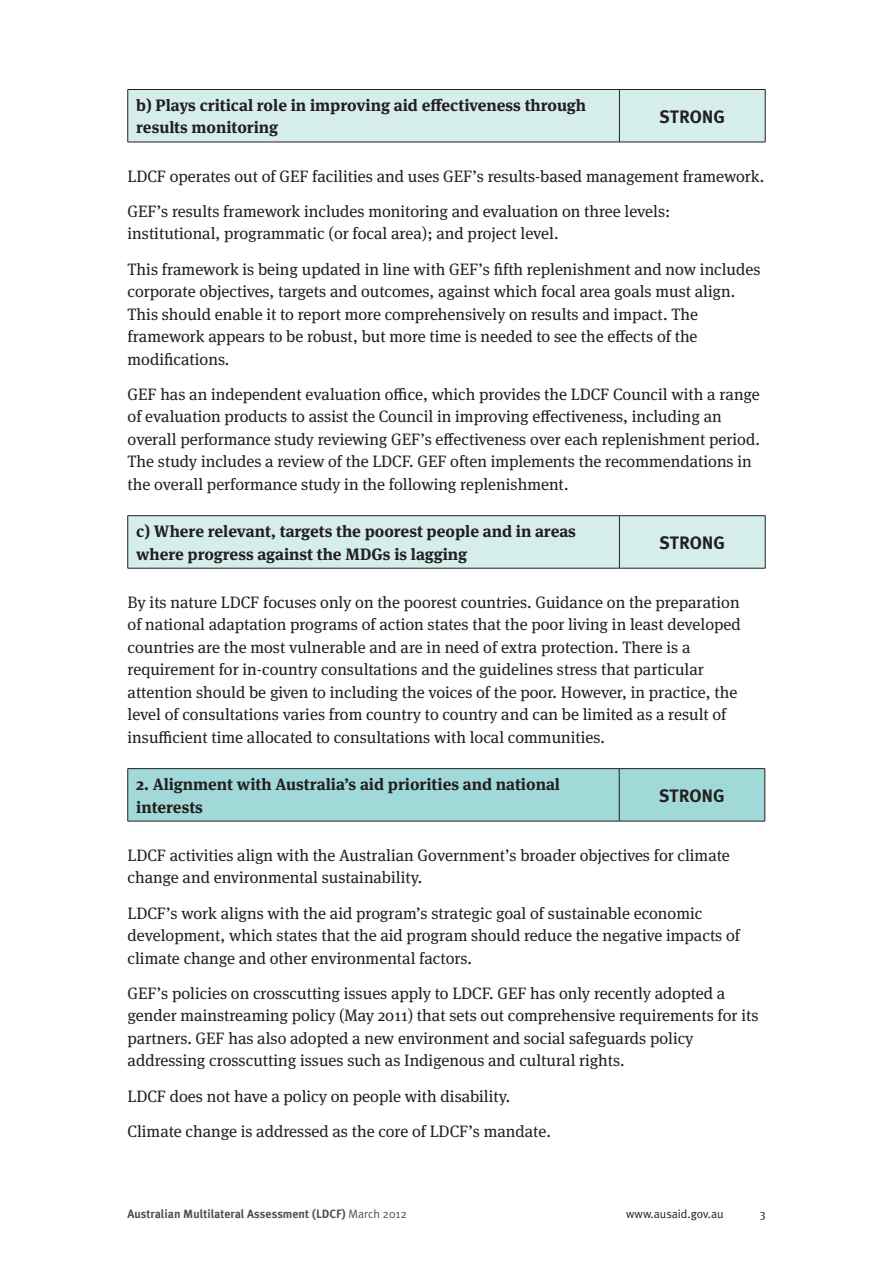
<style>
.page{position:relative;width:893px;height:1263px;background:#fff}
.page>*{position:absolute;margin:0;border:0;box-sizing:border-box;transform-origin:0 0}
._08bbbb_RIGHT_COLUMN{font:700 18px "Meta Plus";color:#231f20}
._04__BODY_TEXT{font:16.5px/22.5px "Meta Serif OT";color:#231f20}
._04__BODY_TEXT-2{font:700 16.5px/22.5px "Meta Serif OT";color:#231f20}
.t1{font:700 12px "Meta Plus";color:#53534a}
.t2{font:12px "Meta Plus Normal";color:#231f20}
.t3{font:12px "Meta Serif OT";color:#231f20}
.s1{font-family:"Meta Plus Normal";font-weight:400}
</style>
<div class="page">
<div style="left:128px;top:90px;width:637px;height:52px;background:#d5edeb"></div>
<hr style="left:128px;top:89px;width:491px;height:1px;background:#231f20">
<hr style="left:619px;top:89px;width:146px;height:1px;background:#231f20">
<hr style="left:619px;top:90px;width:1px;height:52px;background:#231f20">
<hr style="left:128px;top:142px;width:491px;height:1px;background:#231f20">
<hr style="left:619px;top:142px;width:146px;height:1px;background:#231f20">
<hr style="left:127px;top:90px;width:1px;height:52px;background:#231f20">
<hr style="left:765px;top:90px;width:1px;height:52px;background:#231f20">
<div style="left:128px;top:516px;width:637px;height:52px;background:#d5edeb"></div>
<hr style="left:128px;top:515px;width:491px;height:1px;background:#231f20">
<hr style="left:619px;top:515px;width:146px;height:1px;background:#231f20">
<hr style="left:619px;top:516px;width:1px;height:52px;background:#231f20">
<hr style="left:128px;top:568px;width:491px;height:1px;background:#231f20">
<hr style="left:619px;top:568px;width:146px;height:1px;background:#231f20">
<hr style="left:127px;top:516px;width:1px;height:52px;background:#231f20">
<hr style="left:765px;top:516px;width:1px;height:52px;background:#231f20">
<div style="left:128px;top:769px;width:637px;height:52px;background:#a0d9d7"></div>
<hr style="left:128px;top:768px;width:491px;height:1px;background:#231f20">
<hr style="left:619px;top:768px;width:146px;height:1px;background:#231f20">
<hr style="left:619px;top:769px;width:1px;height:52px;background:#231f20">
<hr style="left:128px;top:821px;width:491px;height:1px;background:#231f20">
<hr style="left:619px;top:821px;width:146px;height:1px;background:#231f20">
<hr style="left:127px;top:769px;width:1px;height:52px;background:#231f20">
<hr style="left:765px;top:769px;width:1px;height:52px;background:#231f20">
<p class="_04__BODY_TEXT-2" style="left:136px;top:94px;width:451px">b) Plays critical role in improving aid effectiveness through results monitoring</p>
<p class="_08bbbb_RIGHT_COLUMN" style="left:659px;top:106px;width:67px">STRONG</p>
<p class="_04__BODY_TEXT" style="left:128px;top:165px;width:638px">LDCF operates out of GEF facilities and uses GEF’s results-based management framework.</p>
<p class="_04__BODY_TEXT" style="left:128px;top:200px;width:544px">GEF’s results framework includes monitoring and evaluation on three levels: institutional, programmatic (or focal area); and project level.</p>
<p class="_04__BODY_TEXT" style="left:128px;top:258px;width:634px">This framework is being updated in line with GEF’s fifth replenishment and now includes corporate objectives, targets and outcomes, against which focal area goals must align.<br>This should enable it to report more comprehensively on results and impact. The framework appears to be robust, but more time is needed to see the effects of the modifications.</p>
<p class="_04__BODY_TEXT" style="left:128px;top:383px;width:634px">GEF has an independent evaluation office, which provides the LDCF Council with a range of evaluation products to assist the Council in improving effectiveness, including an overall performance study reviewing GEF’s effectiveness over each replenishment period.<br>The study includes a review of the LDCF. GEF often implements the recommendations in the overall performance study in the following replenishment.</p>
<p class="_04__BODY_TEXT-2" style="left:136px;top:520px;width:441px">c) Where relevant, targets the poorest people and in areas where progress against the MDGs is lagging</p>
<p class="_08bbbb_RIGHT_COLUMN" style="left:659px;top:532px;width:67px">STRONG</p>
<p class="_04__BODY_TEXT" style="left:128px;top:591px;width:615px">By its nature LDCF focuses only on the poorest countries. Guidance on the preparation of national adaptation programs of action states that the poor living in least developed countries are the most vulnerable and are in need of extra protection. There is a requirement for in-country consultations and the guidelines stress that particular attention should be given to including the voices of the poor. However, in practice, the level of consultations varies from country to country and can be limited as a result of insufficient time allocated to consultations with local communities.</p>
<p class="_04__BODY_TEXT-2" style="left:136px;top:773px;width:425px">2. Alignment with Australia’s aid priorities and national interests</p>
<p class="_08bbbb_RIGHT_COLUMN" style="left:659px;top:785px;width:67px">STRONG</p>
<p class="_04__BODY_TEXT" style="left:128px;top:844px;width:604px">LDCF activities align with the Australian Government’s broader objectives for climate change and environmental sustainability.</p>
<p class="_04__BODY_TEXT" style="left:128px;top:902px;width:614px">LDCF’s work aligns with the aid program’s strategic goal of sustainable economic development, which states that the aid program should reduce the negative impacts of climate change and other environmental factors.</p>
<p class="_04__BODY_TEXT" style="left:128px;top:982px;width:632px">GEF’s policies on crosscutting issues apply to LDCF. GEF has only recently adopted a gender mainstreaming policy (May 2011) that sets out comprehensive requirements for its partners. GEF has also adopted a new environment and social safeguards policy addressing crosscutting issues such as Indigenous and cultural rights.</p>
<p class="_04__BODY_TEXT" style="left:128px;top:1085px;width:384px">LDCF does not have a policy on people with disability.</p>
<p class="_04__BODY_TEXT" style="left:128px;top:1120px;width:425px">Climate change is addressed as the core of LDCF’s mandate.</p>
<p class="t1" style="left:128px;top:1207px;width:281px">Australian Multilateral Assessment (LDCF) <span class="s1">March 2012</span></p>
<p class="t2" style="left:626px;top:1207px;width:99px">www.ausaid.gov.au</p>
<p class="t3" style="left:760px;top:1207px;width:7px">3</p>
</div>
